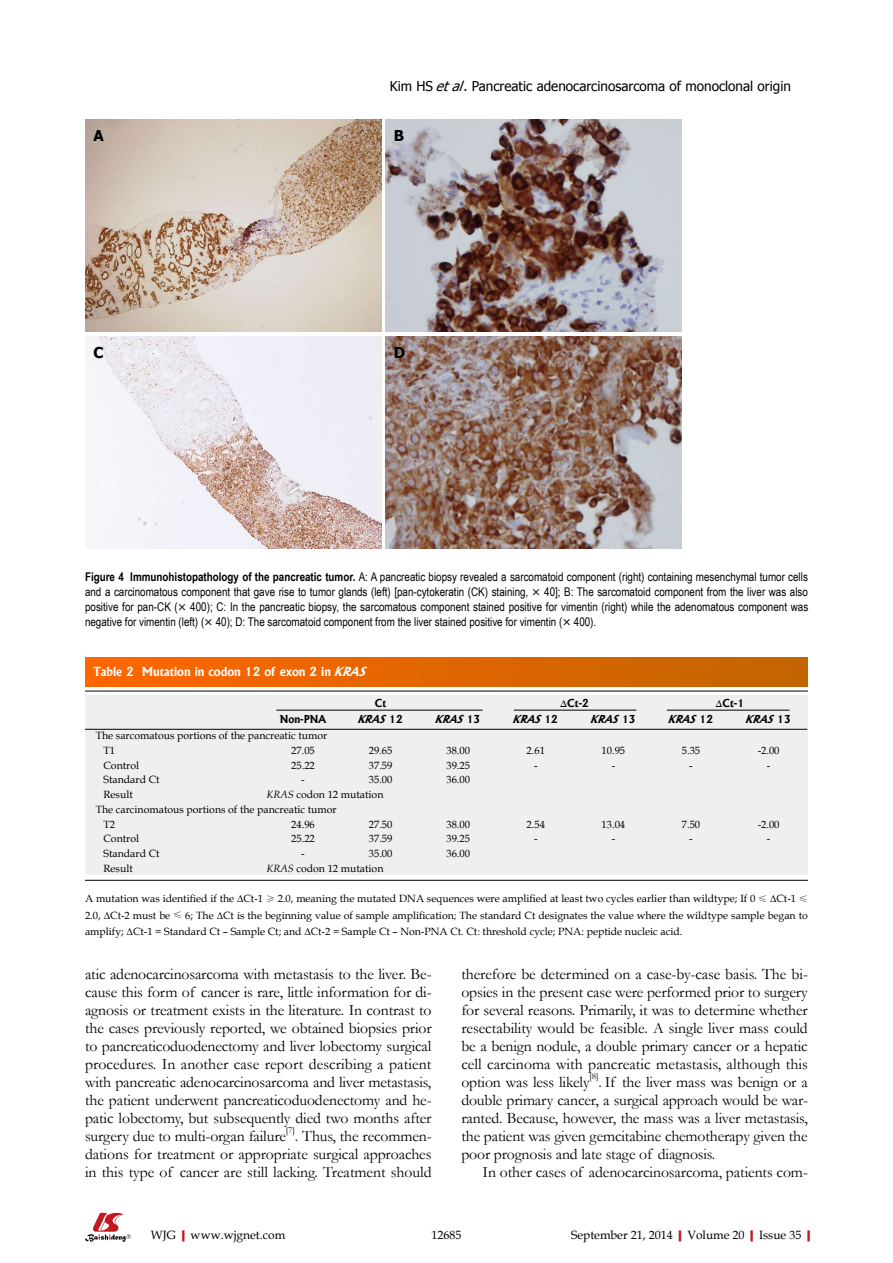
<style>
.page{position:relative;width:893px;height:1263px;background:#fff}
.page>*{position:absolute;margin:0;border:0;box-sizing:border-box;transform-origin:0 0}
.t1{font:15.75px/18px "Garamond";letter-spacing:-.01em;color:#000;text-align:justify}
.t2{font:700 15px "Tahoma";color:#000}
.t3{font:13.5px "Tahoma";color:#000}
.t4{font:12px/15px "Arial Narrow";color:#000;text-align:justify}
.t5{font:12px "Book Antiqua";color:#000}
.t6{font:700 12px "Albertus";color:#fff}
.t7{font:10.5px/16.5px "Book Antiqua";color:#000}
.t8{font:italic 700 10.5px "Albertus";color:#000}
.t9{font:700 10.5px "Albertus";color:#000}
.t10{font:9.15px "Garamond";color:#000}
.s1{font-style:italic}
.s2{font-weight:700}
.s3{font-family:"Tahoma"}
.s4{font-style:normal}
.s5{font-family:"Sim Sun";font-size:9px}
.s6{font-weight:700;color:#c01920}
</style>
<div class="page">
<svg style="left:85px;top:1213px;width:46px;height:29px"></svg>
<div style="left:85px;top:657px;width:723px;height:29px;background:linear-gradient(to right,#f60,#c16500)"></div>
<div style="left:85px;top:695px;width:723px;height:180px;background:#eeefef"></div>
<hr style="left:85px;top:691px;width:723px;height:1px;background:#000">
<hr style="left:85px;top:729px;width:722px;height:1px;background:#000">
<hr style="left:85px;top:880px;width:723px;height:1px;background:#000">
<hr style="left:276px;top:710px;width:207px;height:1px;background:#000">
<hr style="left:514px;top:710px;width:122px;height:1px;background:#000">
<hr style="left:667px;top:710px;width:122px;height:1px;background:#000">
<img style="left:85px;top:119px;width:296px;height:212px">
<img style="left:385px;top:119px;width:296px;height:212px">
<img style="left:85px;top:336px;width:296px;height:213px">
<img style="left:385px;top:336px;width:296px;height:213px">
<p class="t3" style="left:390px;top:77px;width:403px">Kim HS <span class="s1">etal</span>. Pancreatic adenocarcinosarcoma of monoclonal origin</p>
<p class="t2" style="left:94px;top:125px;width:12px">A</p>
<p class="t2" style="left:394px;top:125px;width:12px">B</p>
<p class="t2" style="left:94px;top:342px;width:12px">C</p>
<p class="t2" style="left:394px;top:342px;width:13px">D</p>
<p class="t4" style="left:85px;top:569px;width:725px"><span class="s2">Figure 4 Immunohistopathology of the pancreatic tumor.</span> A: A pancreatic biopsy revealed a sarcomatoid component (right) containing mesenchymal tumor cells and a carcinomatous component that gave rise to tumor glands (left) [pan-cytokeratin (CK) staining, <span class="s3">×</span> 40]; B: The sarcomatoid component from the liver was also positive for pan-CK (<span class="s3">×</span> 400); C: In the pancreatic biopsy, the sarcomatous component stained positive for vimentin (right) while the adenomatous component was negative for vimentin (left) (<span class="s3">×</span> 40); D: The sarcomatoid component from the liver stained positive for vimentin (<span class="s3">×</span> 400).</p>
<p class="t6" style="left:94px;top:665px;width:278px">Table 2 Mutation in codon 12 of exon 2 in <span class="s1">KRAS</span></p>
<p class="t9" style="left:375px;top:696px;width:13px">Ct</p>
<p class="t9" style="left:560px;top:696px;width:30px">∆Ct-2</p>
<p class="t9" style="left:715px;top:696px;width:30px">∆Ct-1</p>
<p class="t9" style="left:280px;top:713px;width:48px">Non-PNA</p>
<p class="t8" style="left:357px;top:713px;width:47px">KRAS <span class="s4">1 2</span></p>
<p class="t8" style="left:435px;top:713px;width:47px">KRAS <span class="s4">1 3</span></p>
<p class="t8" style="left:512px;top:713px;width:47px">KRAS <span class="s4">1 2</span></p>
<p class="t8" style="left:590px;top:713px;width:47px">KRAS <span class="s4">1 3</span></p>
<p class="t8" style="left:667px;top:713px;width:47px">KRAS <span class="s4">1 2</span></p>
<p class="t8" style="left:745px;top:713px;width:47px">KRAS <span class="s4">1 3</span></p>
<p class="t7" style="left:104px;top:728px;width:225px;line-height:14.7px;text-indent:-8px">The sarcomatous portions of the pancreatic tumor<br>T1</p>
<p class="t7" style="left:291px;top:742px;width:25px">27.05</p>
<p class="t7" style="left:369px;top:742px;width:25px">29.65</p>
<p class="t7" style="left:446px;top:742px;width:25px">38.00</p>
<p class="t7" style="left:527px;top:742px;width:20px">2.61</p>
<p class="t7" style="left:602px;top:742px;width:25px">10.95</p>
<p class="t7" style="left:682px;top:742px;width:20px">5.35</p>
<p class="t7" style="left:758px;top:742px;width:23px">-2.00</p>
<p class="t7" style="left:104px;top:756px;width:37px">Control</p>
<p class="t7" style="left:291px;top:756px;width:25px">25.22</p>
<p class="t7" style="left:369px;top:756px;width:25px">37.59</p>
<p class="t7" style="left:446px;top:756px;width:25px">39.25</p>
<p class="t7" style="left:534px;top:756px;width:5px">-</p>
<p class="t7" style="left:612px;top:756px;width:5px">-</p>
<p class="t7" style="left:689px;top:756px;width:5px">-</p>
<p class="t7" style="left:767px;top:756px;width:5px">-</p>
<p class="t7" style="left:104px;top:771px;width:58px">Standard Ct</p>
<p class="t7" style="left:301px;top:771px;width:5px">-</p>
<p class="t7" style="left:369px;top:771px;width:25px">35.00</p>
<p class="t7" style="left:446px;top:771px;width:25px">36.00</p>
<p class="t7" style="left:104px;top:786px;width:31px">Result</p>
<p class="t7" style="left:266px;top:786px;width:119px"><span class="s1">KRAS</span> codon 12 mutation</p>
<p class="t7" style="left:96px;top:801px;width:242px">The carcinomatous portions of the pancreatic tumor</p>
<p class="t7" style="left:104px;top:815px;width:13px">T2</p>
<p class="t7" style="left:291px;top:815px;width:25px">24.96</p>
<p class="t7" style="left:369px;top:815px;width:25px">27.50</p>
<p class="t7" style="left:446px;top:815px;width:25px">38.00</p>
<p class="t7" style="left:527px;top:815px;width:20px">2.54</p>
<p class="t7" style="left:602px;top:815px;width:25px">13.04</p>
<p class="t7" style="left:682px;top:815px;width:20px">7.50</p>
<p class="t7" style="left:758px;top:815px;width:23px">-2.00</p>
<p class="t7" style="left:104px;top:830px;width:37px">Control</p>
<p class="t7" style="left:291px;top:830px;width:25px">25.22</p>
<p class="t7" style="left:369px;top:830px;width:25px">37.59</p>
<p class="t7" style="left:446px;top:830px;width:25px">39.25</p>
<p class="t7" style="left:534px;top:830px;width:5px">-</p>
<p class="t7" style="left:612px;top:830px;width:5px">-</p>
<p class="t7" style="left:689px;top:830px;width:5px">-</p>
<p class="t7" style="left:767px;top:830px;width:5px">-</p>
<p class="t7" style="left:104px;top:845px;width:58px">Standard Ct</p>
<p class="t7" style="left:301px;top:845px;width:5px">-</p>
<p class="t7" style="left:369px;top:845px;width:25px">35.00</p>
<p class="t7" style="left:446px;top:845px;width:25px">36.00</p>
<p class="t7" style="left:104px;top:860px;width:31px">Result</p>
<p class="t7" style="left:266px;top:860px;width:119px"><span class="s1">KRAS</span> codon 12 mutation</p>
<p class="t7" style="left:85px;top:890px;width:724px;text-align:justify">A mutation was identified if the ∆Ct-1 <span class="s5">≥</span> 2.0, meaning the mutated DNA sequences were amplified at least two cycles earlier than wildtype; If 0 <span class="s5">≤</span> ∆Ct-1 <span class="s5">≤ </span>2.0, ∆Ct-2 must be <span class="s5">≤</span> 6; The ∆Ct is the beginning value of sample amplification; The standard Ct designates the value where the wildtype sample began to amplify; ∆Ct-1 = Standard Ct – Sample Ct; and ∆Ct-2 = Sample Ct – Non-PNA Ct. Ct: threshold cycle; PNA: peptide nucleic acid.</p>
<p class="t1" style="left:85px;top:964px;width:348px">atic adenocarcinosarcoma with metastasis to the liver. Be&shy;cause this form of cancer is rare, little information for di&shy;agnosis or treatment exists in the literature. In contrast to the cases previously reported, we obtained biopsies prior to pancreaticoduodenectomy and liver lobectomy surgical procedures. In another case report describing a patient with pancreatic adenocarcinosarcoma and liver metastasis, the patient underwent pancreaticoduodenectomy and he&shy;patic lobectomy, but subsequently died two months after surgery due to multi-organ failure</p>
<p class="t10" style="left:286px;top:1124px;width:11px">[7]</p>
<p class="t1" style="left:85px;top:1126px;width:348px;text-indent:210px">. Thus, the recommen&shy;dations for treatment or appropriate surgical approaches in this type of cancer are still lacking. Treatment should</p>
<p class="t1" style="left:461px;top:964px;width:348px">therefore be determined on a case-by-case basis. The bi&shy;opsies in the present case were performed prior to surgery for several reasons. Primarily, it was to determine whether resectability would be feasible. A single liver mass could be a benign nodule, a double primary cancer or a hepatic cell carcinoma with pancreatic metastasis, although this option was less likely</p>
<p class="t10" style="left:589px;top:1070px;width:11px">[8]</p>
<p class="t1" style="left:598px;top:1072px;width:211px">. If the liver mass was benign or a</p>
<p class="t1" style="left:461px;top:1090px;width:348px">double primary cancer, a surgical approach would be war-</p>
<p class="t1" style="left:461px;top:1108px;width:348px">ranted. Because, however, the mass was a liver metastasis,</p>
<p class="t1" style="left:461px;top:1126px;width:348px">the patient was given gemcitabine chemotherapy given the</p>
<p class="t1" style="left:461px;top:1144px;width:256px">poor prognosis and late stage of diagnosis.</p>
<p class="t1" style="left:483px;top:1162px;width:327px">In other cases of adenocarcinosarcoma, patients com-</p>
<p class="t5" style="left:151px;top:1226px;width:136px">WJG<span class="s6">|</span>www.wjgnet.com</p>
<p class="t5" style="left:431px;top:1226px;width:31px">12685</p>
<p class="t5" style="left:571px;top:1226px;width:246px">September 21, 2014<span class="s6">|</span>Volume 20<span class="s6">|</span>Issue 35<span class="s6">|</span></p>
</div>
